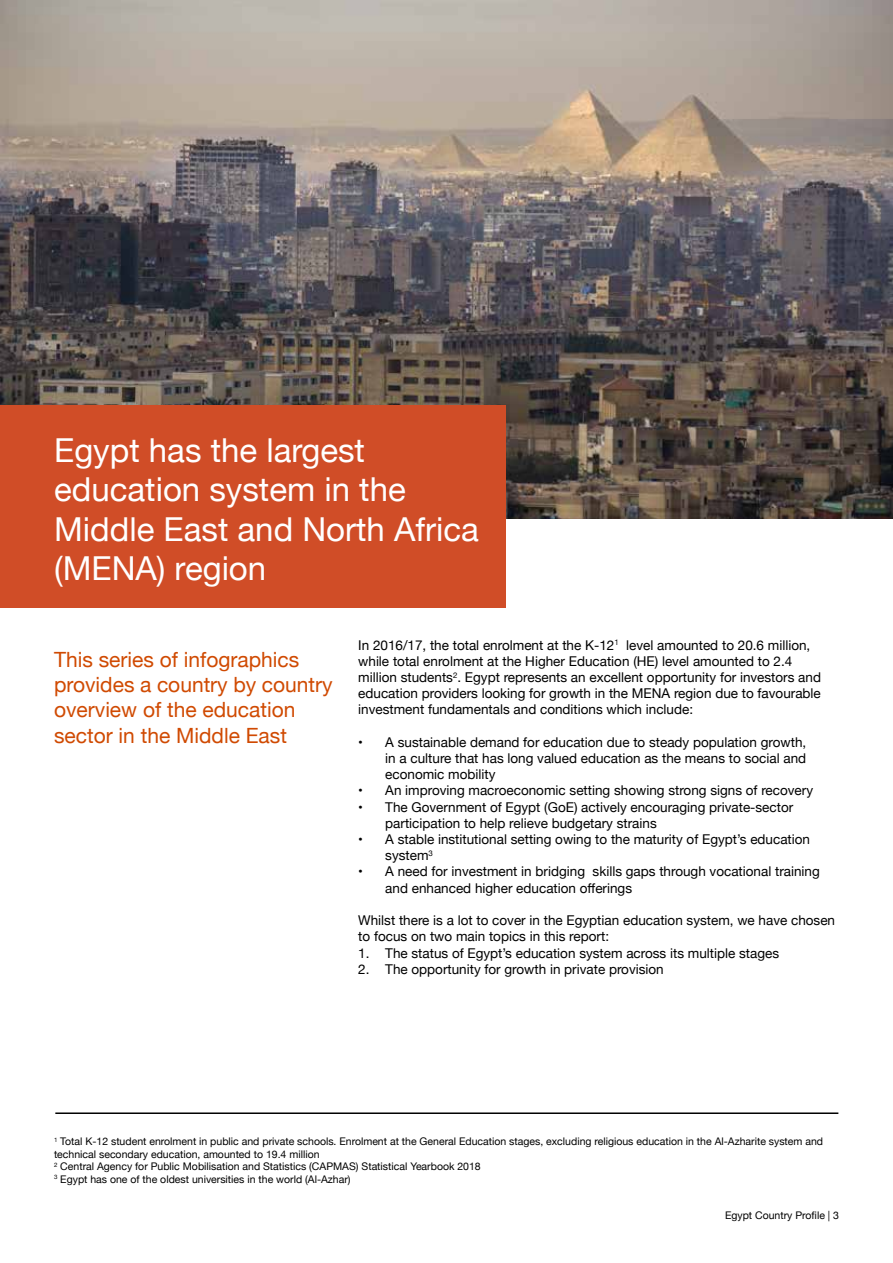
<style>
.page{position:relative;width:893px;height:1263px;background:#fff}
.page>*{position:absolute;margin:0;border:0;box-sizing:border-box;transform-origin:0 0}
.t1{font:33px/39.6px "Helvetica Neue";color:#fff}
.t2{font:21px/25.2px "Helvetica Neue";color:#d04a02}
.t3{font:13.5px/16.2px "Helvetica Neue";color:#000}
.t4{font:10.5px/12.6px "Helvetica Neue";color:#000}
</style>
<div class="page">
<img style="left:0;top:0;width:893px;height:519px">
<div style="left:0;top:405px;width:505px;height:203px;background:#d04d27"></div>
<hr style="left:55px;top:1112px;width:783px;height:2px;background:#000">
<h1 class="t1" style="left:54px;top:432px;width:426px">Egypt has the largest education system in the<br>Middle East and North Africa (MENA) region</h1>
<h2 class="t2" style="left:54px;top:648px;width:280px">This series of infographics provides a country by country overview of the education sector in the Middle East</h2>
<p class="t3" style="left:358px;top:637px;width:464px">In 2016/17, the total enrolment at the K-12<sup>1</sup> level amounted to 20.6 million, while total enrolment at the Higher Education (HE) level amounted to 2.4 million students<sup>2</sup>. Egypt represents an excellent opportunity for investors and education providers looking for growth in the MENA region due to favourable investment fundamentals and conditions which include:</p>
<p class="t3" style="left:385px;top:735px;width:423px;text-align:justify;text-indent:-27px">• A sustainable demand for education due to steady population growth, in a culture that has long valued education as the means to social and economic mobility</p>
<p class="t3" style="left:358px;top:783px;width:456px">• An improving macroeconomic setting showing strong signs of recovery</p>
<p class="t3" style="left:385px;top:799px;width:410px;text-indent:-27px">• The Government of Egypt (GoE) actively encouraging private-sector participation to help relieve budgetary strains</p>
<p class="t3" style="left:385px;top:832px;width:426px;text-indent:-27px">• A stable institutional setting owing to the maturity of Egypt’s education system<sup>3</sup></p>
<p class="t3" style="left:385px;top:864px;width:436px;text-indent:-27px">• A need for investment in bridging skills gaps through vocational training and enhanced higher education offerings</p>
<p class="t3" style="left:358px;top:913px;width:478px">Whilst there is a lot to cover in the Egyptian education system, we have chosen to focus on two main topics in this report:</p>
<p class="t3" style="left:358px;top:945px;width:422px">1. The status of Egypt’s education system across its multiple stages</p>
<p class="t3" style="left:358px;top:961px;width:307px">2. The opportunity for growth in private provision</p>
<p class="t4" style="left:54px;top:1135px;width:771px"><sup>1</sup> Total K-12 student enrolment in public and private schools. Enrolment at the General Education stages, excluding religious education in the Al-Azharite system and technical secondary education, amounted to 19.4 million<br><sup>2</sup> Central Agency for Public Mobilisation and Statistics (CAPMAS) Statistical Yearbook 2018<br><sup>3</sup> Egypt has one of the oldest universities in the world (Al-Azhar)</p>
<p class="t4" style="left:725px;top:1209px;width:115px">Egypt Country Profile | 3</p>
</div>
